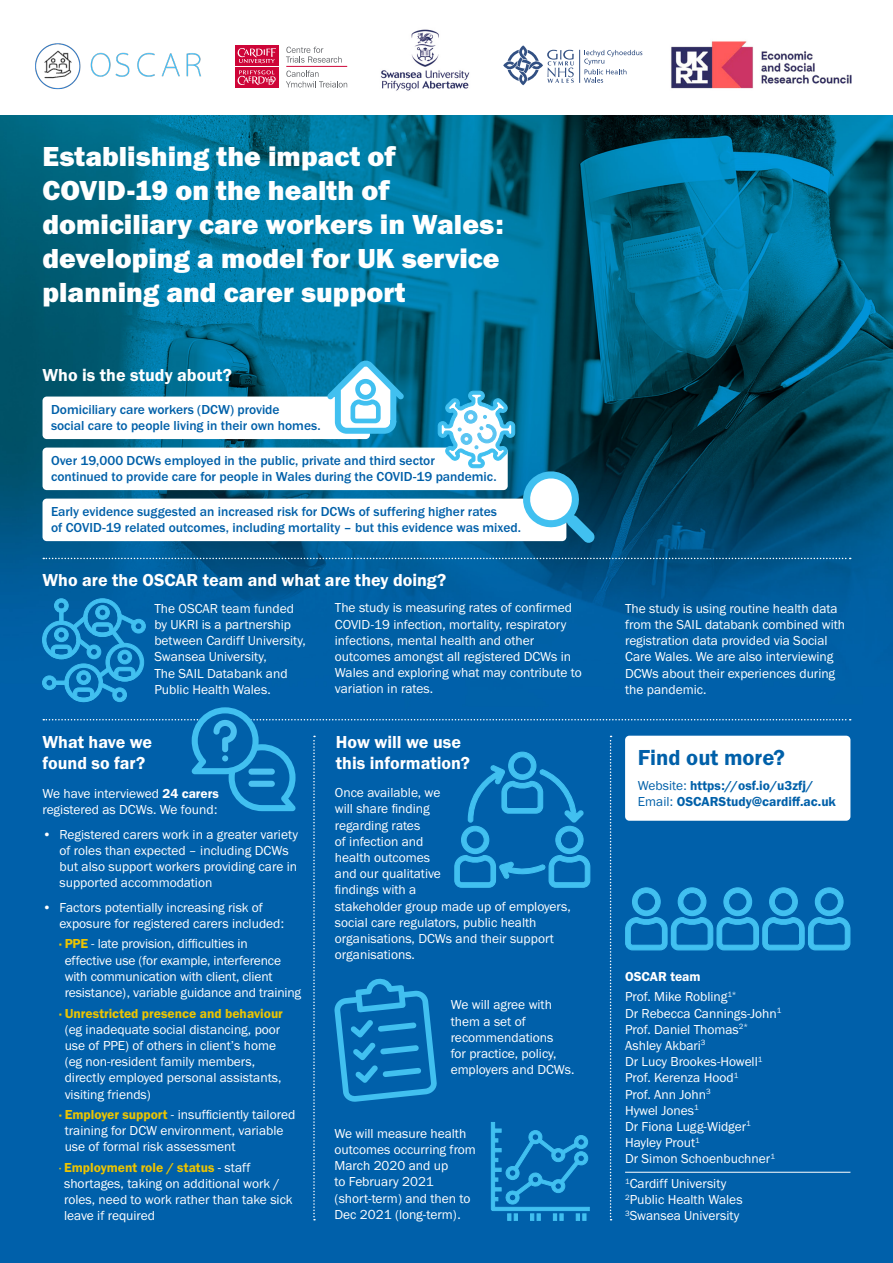
<style>
.page{position:relative;width:893px;height:1263px;background:#fff}
.page>*{position:absolute;margin:0;border:0;box-sizing:border-box;transform-origin:0 0}
.t1{font:28.5px/34.2px "Franklin Gothic URW Hea";color:#fff}
.t2{font:22.5px "Franklin Gothic URW Dem";color:#0060a9}
.t3{font:18px/21.6px "Franklin Gothic URW Dem";color:#fff}
.t4{font:13.5px/16.2px "Franklin Gothic URW Boo";color:#fff}
.t5{font:500 13.5px/16.2px "Franklin Gothic URW";color:#0060a9}
.t6{font:13.5px "Franklin Gothic URW Dem";color:#0060a9}
.t7{font:13.5px "Franklin Gothic URW Dem";color:#fff}
.s1{font-family:"Franklin Gothic URW Dem"}
.s2{font-family:"Franklin Gothic URW Dem";color:#edc400}
.s3{color:#edc400}
.s4{font-family:"Franklin Gothic URW Boo"}
</style>
<div class="page">
<img style="left:0;top:115px;width:893px;height:1148px">
<svg style="left:43px;top:558px;width:808px;height:1px"></svg>
<img style="left:35px;top:43px;width:166px;height:47px">
<div style="left:43px;top:396px;width:327px;height:43px;background:#fff;border-radius:4px"></div>
<div style="left:43px;top:448px;width:465px;height:42px;background:#fff;border-radius:4px"></div>
<div style="left:43px;top:499px;width:523px;height:42px;background:#fff;border-radius:4px"></div>
<svg style="left:327px;top:360px;width:77px;height:74px"></svg>
<svg style="left:437px;top:390px;width:158px;height:153px"></svg>
<svg style="left:42px;top:598px;width:809px;height:623px;background:#0d6ab0"></svg>
<svg style="left:286px;top:47px;width:56px;height:16px"></svg>
<svg style="left:286px;top:71px;width:61px;height:17px"></svg>
<hr style="left:286px;top:66px;width:61px;height:1px;background:#ce0538">
<div style="left:235px;top:67px;width:43px;height:21px;background:#ce0538"></div>
<svg style="left:238px;top:70px;width:38px;height:15px"></svg>
<div style="left:235px;top:46px;width:43px;height:20px;background:#ce0538"></div>
<svg style="left:238px;top:48px;width:38px;height:15px"></svg>
<svg style="left:584px;top:50px;width:58px;height:33px"></svg>
<hr style="left:579px;top:50px;width:1px;height:33px;background:#325083">
<svg style="left:503px;top:45px;width:71px;height:40px"></svg>
<img style="left:381px;top:29px;width:89px;height:62px">
<img style="left:671px;top:41px;width:181px;height:48px">
<p class="t1" style="left:43px;top:138px;width:463px">Establishing the impact of<br>COVID-19 on the health of domiciliary care workers in Wales: developing a model for UK service planning and carer support</p>
<p class="t3" style="left:43px;top:364px;width:191px">Who is the study about?</p>
<p class="t5" style="left:51px;top:401px;width:271px">Domiciliary care workers (DCW) provide<br>social care to people living in their own homes.</p>
<p class="t5" style="left:51px;top:452px;width:447px">Over 19,000 DCWs employed in the public, private and third sector<br>continued to provide care for people in Wales during the COVID-19 pandemic.</p>
<p class="t5" style="left:51px;top:503px;width:471px">Early evidence suggested an increased risk for DCWs of suffering higher rates<br>of COVID-19 related outcomes, including mortality – but this evidence was mixed.</p>
<p class="t3" style="left:43px;top:569px;width:405px">Who are the OSCAR team and what are they doing?</p>
<p class="t4" style="left:335px;top:599px;width:248px">The study is measuring rates of confirmed COVID-19 infection, mortality, respiratory infections, mental health and other outcomes amongst all registered DCWs in Wales and exploring what may contribute to variation in rates.</p>
<p class="t4" style="left:154px;top:600px;width:153px">The OSCAR team funded by UKRI is a partnership between Cardiff University,<br>Swansea University,<br>The SAIL Databank and<br>Public Health Wales.</p>
<p class="t3" style="left:43px;top:730px;width:111px">What have we found so far?</p>
<p class="t4" style="left:43px;top:785px;width:178px">We have interviewed <span class="s1">24 carers </span>registered as DCWs. We found:</p>
<p class="t4" style="left:60px;top:826px;width:240px;text-indent:-17px">• Registered carers work in a greater variety of roles than expected – including DCWs but also support workers providing care in supported accommodation</p>
<p class="t4" style="left:60px;top:899px;width:226px;text-indent:-17px">• Factors potentially increasing risk of exposure for registered carers included:</p>
<p class="t4" style="left:65px;top:936px;width:238px;text-indent:-5px"><span class="s2">· PPE</span> - late provision, difficulties in<br>effective use (for example, interference with communication with client, client resistance), variable guidance and training</p>
<p class="t4" style="left:65px;top:1005px;width:220px;text-indent:-5px"><span class="s2">· Unrestricted presence and behaviour </span>(eg inadequate social distancing, poor use of PPE) of others in client’s home (eg non-resident family members, directly employed personal assistants, visiting friends)</p>
<p class="t4" style="left:65px;top:1106px;width:232px;text-indent:-5px"><span class="s2">· Employer support</span> - insufficiently tailored training for DCW environment, variable use of formal risk assessment</p>
<p class="t4" style="left:64px;top:1159px;width:230px;text-indent:-5px"><span class="s3">·</span> <span class="s2">Employment role / status</span> - staff shortages, taking on additional work / roles, need to work rather than take sick leave if required</p>
<p class="t3" style="left:336px;top:730px;width:135px">How will we use this information?</p>
<p class="t4" style="left:335px;top:784px;width:237px">Once available, we<br>will share finding<br>regarding rates<br>of infection and<br>health outcomes<br>and our qualitative<br>findings with a<br>stakeholder group made up of employers, social care regulators, public health organisations, DCWs and their support organisations.</p>
<p class="t4" style="left:451px;top:996px;width:125px">We will agree with them a set of recommendations<br>for practice, policy, employers and DCWs.</p>
<p class="t4" style="left:334px;top:1125px;width:143px">We will measure health outcomes occurring from<br>March 2020 and up<br>to February 2021 (short-term) and then to<br>Dec 2021 (long-term).</p>
<p class="t4" style="left:625px;top:600px;width:222px">The study is using routine health data from the SAIL databank combined with registration data provided via Social Care Wales. We are also interviewing DCWs about their experiences during the pandemic.</p>
<p class="t2" style="left:638px;top:744px;width:149px">Find out more?</p>
<p class="t6" style="left:638px;top:777px;width:177px"><span class="s4">Website:</span> https://osf.io/u3zfj/</p>
<p class="t6" style="left:638px;top:793px;width:200px"><span class="s4">Email:</span> OSCARStudy@cardiff.ac.uk</p>
<p class="t7" style="left:625px;top:968px;width:77px">OSCAR team</p>
<p class="t4" style="left:625px;top:988px;width:158px">Prof. Mike Robling<sup>1*<br></sup>Dr Rebecca Cannings-John<sup>1<br></sup>Prof. Daniel Thomas<sup>2*<br></sup>Ashley Akbari<sup>3<br></sup>Dr Lucy Brookes-Howell<sup>1<br></sup>Prof. Kerenza Hood<sup>1<br></sup>Prof. Ann John<sup>3</sup></p>
<p class="t4" style="left:625px;top:1102px;width:151px">Hywel Jones<sup>1<br></sup>Dr Fiona Lugg-Widger<sup>1<br></sup>Hayley Prout<sup>1<br></sup>Dr Simon Schoenbuchner<sup>1</sup></p>
<p class="t4" style="left:625px;top:1175px;width:119px"><sup>1</sup>Cardiff University<br><sup>2</sup>Public Health Wales<br><sup>3</sup>Swansea University</p>
</div>
